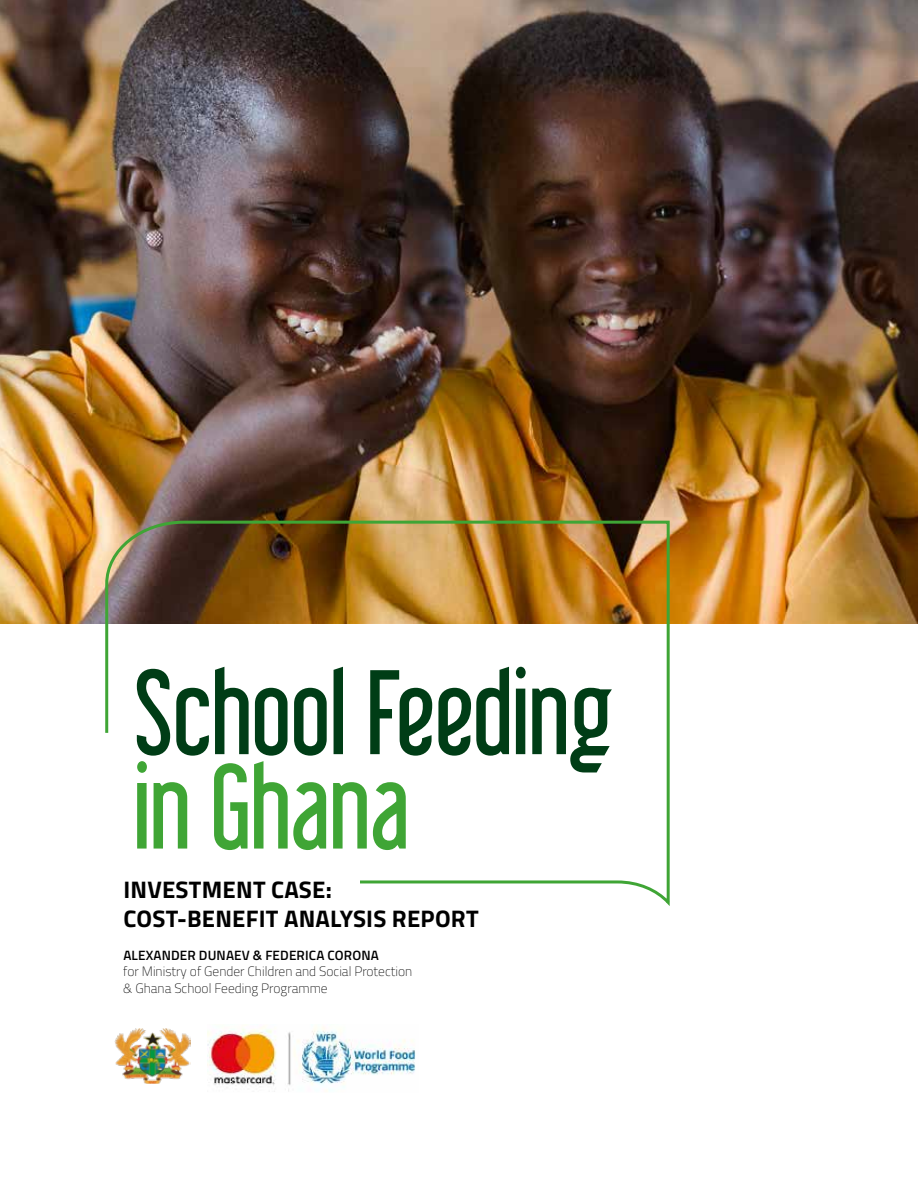
<style>
.page{position:relative;width:918px;height:1188px;background:#fff}
.page>*{position:absolute;margin:0;border:0;box-sizing:border-box;transform-origin:0 0}
.t1{font:107.25px "Libel Suit";color:#003d16}
.t2{font:107.25px "Libel Suit";color:#3fa535}
.t3{font:700 24px/28.8px "Titillium";letter-spacing:.01em;color:#000}
.t4{font:100 13.5px/16.2px "Titillium";color:#000}
.t5{font:600 13.5px "Titillium";letter-spacing:.01em;color:#000}
</style>
<div class="page">
<img style="left:0;top:0;width:918px;height:624px">
<img style="left:207px;top:1026px;width:209px;height:66px">
<img style="left:115px;top:1028px;width:76px;height:55px">
<svg style="left:104px;top:519px;width:567px;height:387px"></svg>
<h1 class="t1" style="left:134px;top:648px;width:482px">School Feeding</h1>
<h1 class="t2" style="left:134px;top:743px;width:277px">in Ghana</h1>
<h2 class="t3" style="left:123px;top:874px;width:357px">INVESTMENT CASE:<br>COST-BENEFIT ANALYSIS REPORT</h2>
<p class="t5" style="left:123px;top:945px;width:257px">ALEXANDER DUNAEV &amp; FEDERICA CORONA</p>
<p class="t4" style="left:123px;top:963px;width:290px">for Ministry of Gender Children and Social Protection &amp; Ghana School Feeding Programme</p>
</div>
